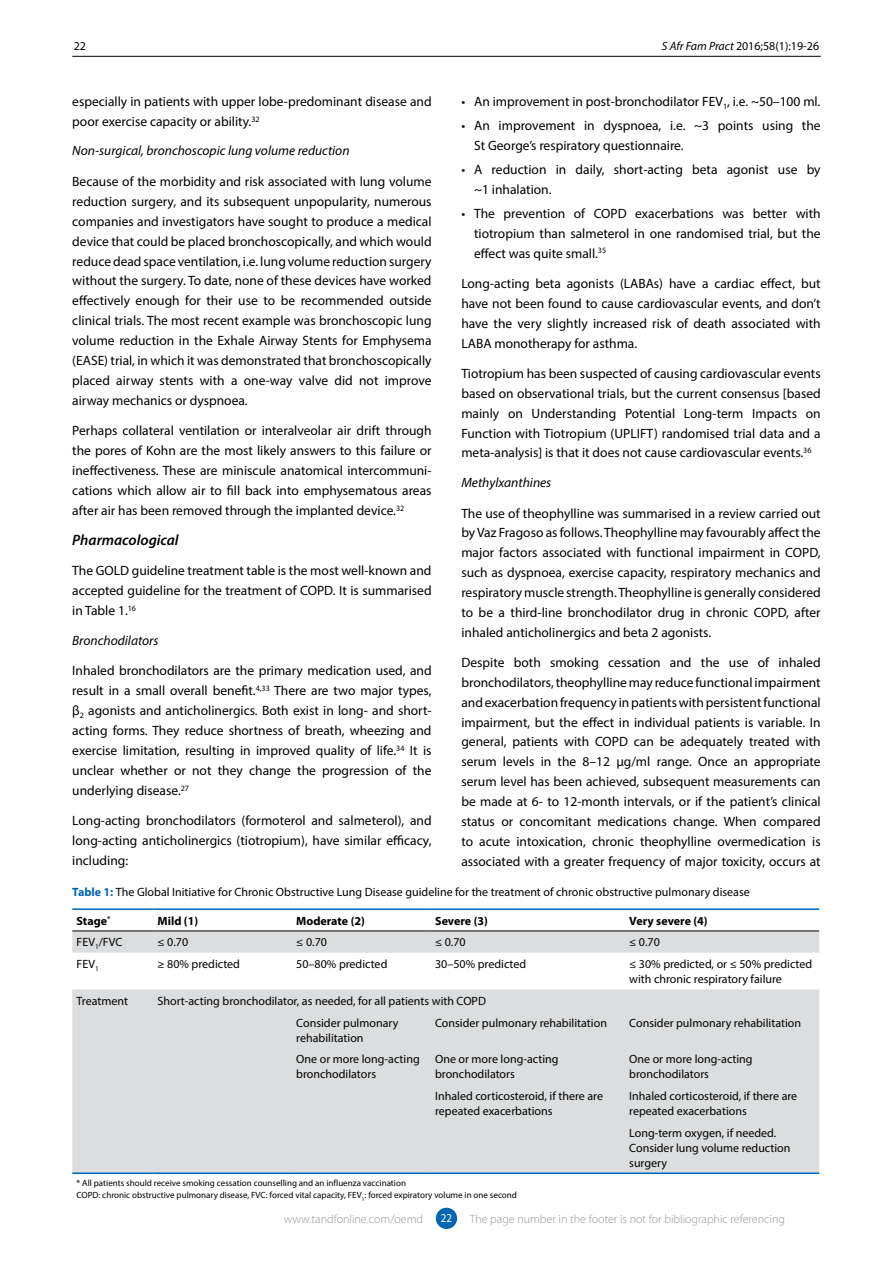
<style>
.page{position:relative;width:893px;height:1263px;background:#fff}
.page>*{position:absolute;margin:0;border:0;box-sizing:border-box;transform-origin:0 0}
.t1{font:italic 600 15px "Myriad Pro";color:#000}
.t2{font:13.5px/19.8px "Myriad Pro";color:#000;text-align:justify}
.t3{font:italic 13.5px "Myriad Pro";color:#000}
.t4{font:12px/15px "Myriad Pro";color:#000}
.t5{font:300 12px "Myriad Pro";color:#939598}
.t6{font:700 12px "Myriad Pro";color:#000}
.t7{font:12px "Myriad Pro";color:#fff;scale:.9 1}
.t8{font:9px/12px "Myriad Pro";color:#000}
.s1{font-style:italic}
.s2{font-weight:700;color:#0066b3}
</style>
<div class="page">
<hr style="left:72px;top:56px;width:749px;height:1px;background:#000">
<div style="left:436px;top:1208px;width:21px;height:21px;background:#0066b3;border-radius:50%"></div>
<svg style="left:72px;top:931px;width:747px;height:241px;background:#e1e1e2"></svg>
<hr style="left:72px;top:908px;width:81px;height:2px;background:#0066b3">
<hr style="left:153px;top:908px;width:139px;height:2px;background:#0066b3">
<hr style="left:292px;top:908px;width:139px;height:2px;background:#0066b3">
<hr style="left:431px;top:908px;width:194px;height:2px;background:#0066b3">
<hr style="left:625px;top:908px;width:194px;height:2px;background:#0066b3">
<hr style="left:72px;top:930px;width:81px;height:1px;background:#000">
<hr style="left:153px;top:930px;width:139px;height:1px;background:#000">
<hr style="left:292px;top:930px;width:139px;height:1px;background:#000">
<hr style="left:431px;top:930px;width:194px;height:1px;background:#000">
<hr style="left:625px;top:930px;width:194px;height:1px;background:#000">
<hr style="left:72px;top:1172px;width:81px;height:2px;background:#0066b3">
<hr style="left:153px;top:1172px;width:139px;height:2px;background:#0066b3">
<hr style="left:292px;top:1172px;width:139px;height:2px;background:#0066b3">
<hr style="left:431px;top:1172px;width:194px;height:2px;background:#0066b3">
<hr style="left:625px;top:1172px;width:194px;height:2px;background:#0066b3">
<p class="t4" style="left:74px;top:38px;width:14px">22</p>
<p class="t4" style="left:662px;top:38px;width:159px"><span class="s1">S Afr Fam Pract</span> 2016;58(1):19-26</p>
<p class="t2" style="left:461px;top:91px;width:361px">• An improvement in post-bronchodilator FEV<sub>1</sub>, i.e. ~50–100 ml.</p>
<p class="t2" style="left:474px;top:115px;width:348px;text-indent:-13px">• An improvement in dyspnoea, i.e. ~3 points using the<br>St George’s respiratory questionnaire.</p>
<p class="t2" style="left:474px;top:159px;width:348px;text-indent:-13px">• A reduction in daily, short-acting beta agonist use by ~1 inhalation.</p>
<p class="t2" style="left:474px;top:203px;width:348px;text-indent:-13px">• The prevention of COPD exacerbations was better with tiotropium than salmeterol in one randomised trial, but the effect was quite small.<sup>35</sup></p>
<p class="t2" style="left:461px;top:273px;width:361px">Long-acting beta agonists (LABAs) have a cardiac effect, but have not been found to cause cardiovascular events, and don’t have the very slightly increased risk of death associated with LABA monotherapy for asthma.</p>
<p class="t2" style="left:461px;top:363px;width:361px">Tiotropium has been suspected of causing cardiovascular events based on observational trials, but the current consensus [based mainly on Understanding Potential Long-term Impacts on Function with Tiotropium (UPLIFT) randomised trial data and a meta-analysis] is that it does not cause cardiovascular events.<sup>36</sup></p>
<p class="t3" style="left:461px;top:474px;width:91px">Methylxanthines</p>
<p class="t2" style="left:461px;top:503px;width:361px">The use of theophylline was summarised in a review carried out by Vaz Fragoso as follows. Theophylline may favourably affect the major factors associated with functional impairment in COPD, such as dyspnoea, exercise capacity, respiratory mechanics and respiratory muscle strength. Theophylline is generally considered to be a third-line bronchodilator drug in chronic COPD, after inhaled anticholinergics and beta 2 agonists.</p>
<p class="t2" style="left:461px;top:652px;width:361px">Despite both smoking cessation and the use of inhaled bronchodilators, theophylline may reduce functional impairment and exacerbation frequency in patients with persistent functional impairment, but the effect in individual patients is variable. In general, patients with COPD can be adequately treated with serum levels in the 8–12 µg/ml range. Once an appropriate serum level has been achieved, subsequent measurements can be made at 6- to 12-month intervals, or if the patient’s clinical status or concomitant medications change. When compared to acute intoxication, chronic theophylline overmedication is associated with a greater frequency of major toxicity, occurs at</p>
<p class="t4" style="left:72px;top:885px;width:679px"><span class="s2">Table 1:</span> The Global Initiative for Chronic Obstructive Lung Disease guideline for the treatment of chronic obstructive pulmonary disease</p>
<p class="t6" style="left:77px;top:914px;width:35px">Stage<sup>*</sup></p>
<p class="t6" style="left:158px;top:914px;width:42px">Mild (1)</p>
<p class="t6" style="left:296px;top:914px;width:70px">Moderate (2)</p>
<p class="t6" style="left:435px;top:914px;width:54px">Severe (3)</p>
<p class="t6" style="left:629px;top:914px;width:80px">Very severe (4)</p>
<p class="t4" style="left:77px;top:934px;width:47px">FEV<sub>1</sub>/FVC</p>
<p class="t4" style="left:158px;top:934px;width:32px">≤ 0.70</p>
<p class="t4" style="left:296px;top:934px;width:32px">≤ 0.70</p>
<p class="t4" style="left:435px;top:934px;width:32px">≤ 0.70</p>
<p class="t4" style="left:629px;top:934px;width:32px">≤ 0.70</p>
<p class="t4" style="left:77px;top:956px;width:24px">FEV<sub>1</sub></p>
<p class="t4" style="left:158px;top:956px;width:84px">≥ 80% predicted</p>
<p class="t4" style="left:296px;top:956px;width:93px">50–80% predicted</p>
<p class="t4" style="left:435px;top:956px;width:93px">30–50% predicted</p>
<p class="t4" style="left:629px;top:956px;width:184px">≤ 30% predicted, or ≤ 50% predicted with chronic respiratory failure</p>
<p class="t4" style="left:77px;top:993px;width:53px">Treatment</p>
<p class="t4" style="left:296px;top:990px;width:191px;line-height:21.8px;text-indent:-139px">Short-acting bronchodilator, as needed, for all patients with COPD<br>Consider pulmonary</p>
<p class="t4" style="left:296px;top:1030px;width:69px">rehabilitation</p>
<p class="t2" style="left:72px;top:91px;width:361px">especially in patients with upper lobe-predominant disease and poor exercise capacity or ability.<sup>32</sup></p>
<p class="t3" style="left:72px;top:142px;width:279px">Non-surgical, bronchoscopic lung volume reduction</p>
<p class="t2" style="left:72px;top:171px;width:361px">Because of the morbidity and risk associated with lung volume reduction surgery, and its subsequent unpopularity, numerous companies and investigators have sought to produce a medical device that could be placed bronchoscopically, and which would reduce dead space ventilation, i.e. lung volume reduction surgery without the surgery. To date, none of these devices have worked effectively enough for their use to be recommended outside clinical trials. The most recent example was bronchoscopic lung volume reduction in the Exhale Airway Stents for Emphysema (EASE) trial, in which it was demonstrated that bronchoscopically placed airway stents with a one-way valve did not improve airway mechanics or dyspnoea.</p>
<p class="t2" style="left:72px;top:421px;width:361px">Perhaps collateral ventilation or interalveolar air drift through the pores of Kohn are the most likely answers to this failure or ineffectiveness. These are miniscule anatomical intercommuni&shy;cations which allow air to fill back into emphysematous areas after air has been removed through the implanted device.<sup>32</sup></p>
<p class="t1" style="left:72px;top:531px;width:108px">Pharmacological</p>
<p class="t2" style="left:72px;top:560px;width:361px">The GOLD guideline treatment table is the most well-known and accepted guideline for the treatment of COPD. It is summarised in Table 1.<sup>16</sup></p>
<p class="t3" style="left:72px;top:632px;width:88px">Bronchodilators</p>
<p class="t2" style="left:72px;top:660px;width:361px">Inhaled bronchodilators are the primary medication used, and result in a small overall benefit.<sup>4,33</sup> There are two major types, β<sub>2</sub> agonists and anticholinergics. Both exist in long- and short&shy;acting forms. They reduce shortness of breath, wheezing and exercise limitation, resulting in improved quality of life.<sup>34</sup> It is unclear whether or not they change the progression of the underlying disease.<sup>27</sup></p>
<p class="t2" style="left:72px;top:810px;width:361px">Long-acting bronchodilators (formoterol and salmeterol), and long-acting anticholinergics (tiotropium), have similar efficacy, including:</p>
<p class="t4" style="left:435px;top:1015px;width:173px">Consider pulmonary rehabilitation</p>
<p class="t4" style="left:629px;top:1015px;width:173px">Consider pulmonary rehabilitation</p>
<p class="t4" style="left:296px;top:1052px;width:125px">One or more long-acting bronchodilators</p>
<p class="t4" style="left:435px;top:1052px;width:125px">One or more long-acting bronchodilators</p>
<p class="t4" style="left:629px;top:1052px;width:125px">One or more long-acting bronchodilators</p>
<p class="t4" style="left:435px;top:1088px;width:170px">Inhaled corticosteroid, if there are repeated exacerbations</p>
<p class="t4" style="left:629px;top:1088px;width:170px">Inhaled corticosteroid, if there are repeated exacerbations</p>
<p class="t4" style="left:629px;top:1125px;width:163px">Long-term oxygen, if needed.<br>Consider lung volume reduction surgery</p>
<p class="t8" style="left:77px;top:1177px;width:442px">* All patients should receive smoking cessation counselling and an influenza vaccination<br>COPD: chronic obstructive pulmonary disease, FVC: forced vital capacity, FEV<sub>1</sub>: forced expiratory volume in one second</p>
<p class="t5" style="left:284px;top:1213px;width:141px">www.tandfonline.com/oemd</p>
<p class="t7" style="left:441px;top:1211px;width:14px">22</p>
<p class="t5" style="left:470px;top:1213px;width:317px">The page number in the footer is not for bibliographic referencing</p>
</div>
